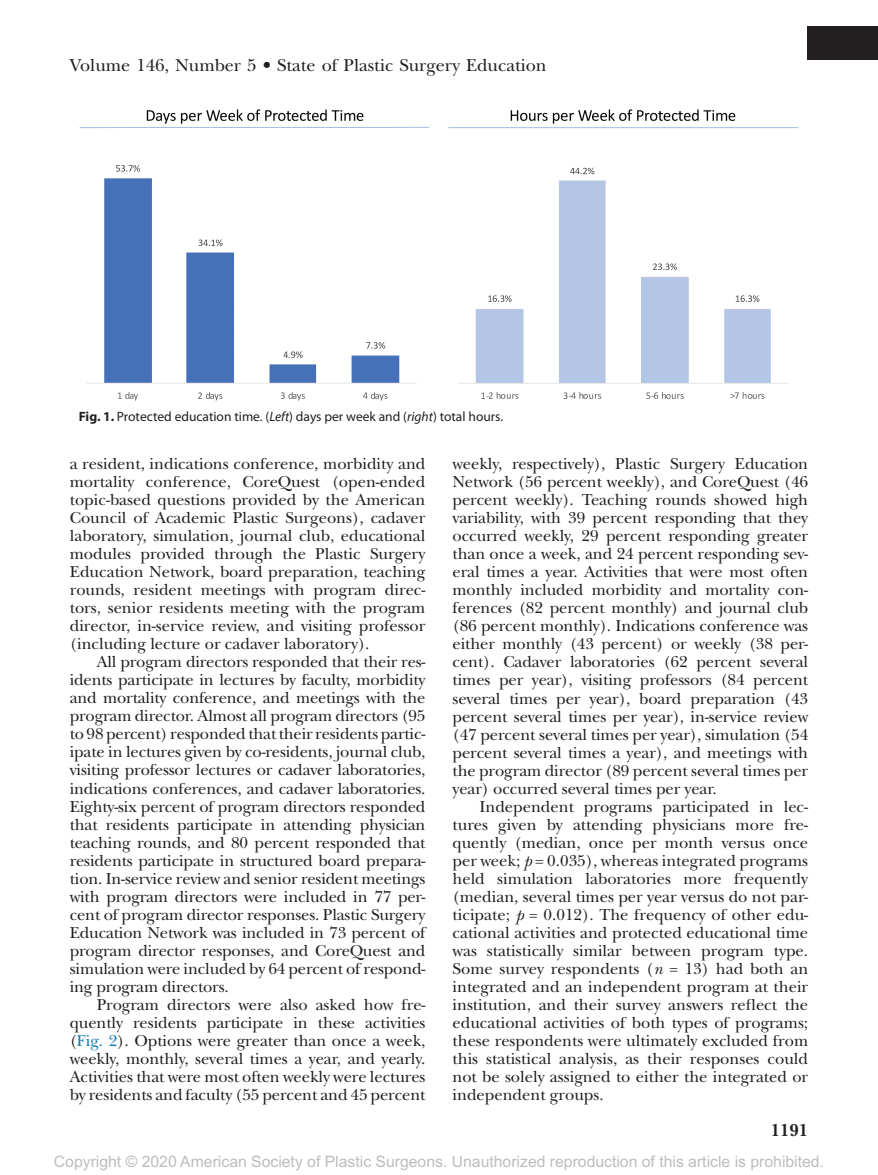
<style>
.page{position:relative;width:878px;height:1175px;background:#fff}
.page>*{position:absolute;margin:0;border:0;box-sizing:border-box;transform-origin:0 0}
.t1{font:18px "New Baskerville";color:#231f20}
.t2{font:700 18px "New Baskerville";color:#231f20}
.t3{font:16.5px/18px "New Baskerville";letter-spacing:-.005em;color:#231f20;text-align:justify}
.t4{font:15.75px "Arial MT Std";color:#bcbdc0}
.t5{font:13.5px "Myriad Pro";color:#231f20}
.s1{font-weight:700}
.s2{font-style:italic}
.s3{color:#0f7eac}
</style>
<div class="page">
<div style="left:807px;top:26px;width:71px;height:33px;background:#231f20"></div>
<img style="left:79px;top:109px;width:720px;height:292px">
<p class="t1" style="left:70px;top:54px;width:478px">Volume 146, Number 5 • State of Plastic Surgery Education</p>
<p class="t5" style="left:79px;top:408px;width:426px"><span class="s1">Fig. 1.</span> Protected education time. (<span class="s2">Left</span>) days per week and (<span class="s2">right</span>) total hours.</p>
<p class="t3" style="left:70px;top:455px;width:357px">a resident, indications conference, morbidity and mortality conference, CoreQuest (open-ended topic-based questions provided by the American Council of Academic Plastic Surgeons), cadaver laboratory, simulation, journal club, educational modules provided through the Plastic Surgery Education Network, board preparation, teaching rounds, resident meetings with program direc&shy;tors, senior residents meeting with the program director, in-service review, and visiting professor (including lecture or cadaver laboratory).</p>
<p class="t3" style="left:70px;top:653px;width:357px;text-indent:27px">All program directors responded that their res&shy;idents participate in lectures by faculty, morbidity and mortality conference, and meetings with the program director. Almost all program directors (95 to 98 percent) responded that their residents partic&shy;ipate in lectures given by co-residents, journal club, visiting professor lectures or cadaver laboratories, indications conferences, and cadaver laboratories.<br>Eighty-six percent of program directors responded that residents participate in attending physician teaching rounds, and 80 percent responded that residents participate in structured board prepara&shy;tion. In-service review and senior resident meetings with program directors were included in 77 per&shy;cent of program director responses. Plastic Surgery Education Network was included in 73 percent of program director responses, and CoreQuest and simulation were included by 64 percent of respond&shy;ing program directors.</p>
<p class="t3" style="left:70px;top:995px;width:357px;text-indent:27px">Program directors were also asked how fre&shy;quently residents participate in these activities (<span class="s3">Fig. 2</span>). Options were greater than once a week, weekly, monthly, several times a year, and yearly.<br>Activities that were most often weekly were lectures by residents and faculty (55 percent and 45 percent</p>
<p class="t3" style="left:452px;top:455px;width:357px">weekly, respectively), Plastic Surgery Education Network (56 percent weekly), and CoreQuest (46 percent weekly). Teaching rounds showed high variability, with 39 percent responding that they occurred weekly, 29 percent responding greater than once a week, and 24 percent responding sev&shy;eral times a year. Activities that were most often monthly included morbidity and mortality con&shy;ferences (82 percent monthly) and journal club (86 percent monthly). Indications conference was either monthly (43 percent) or weekly (38 per&shy;cent). Cadaver laboratories (62 percent several times per year), visiting professors (84 percent several times per year), board preparation (43 percent several times per year), in-service review (47 percent several times per year), simulation (54 percent several times a year), and meetings with the program director (89 percent several times per year) occurred several times per year.</p>
<p class="t3" style="left:452px;top:797px;width:357px;text-indent:27px">Independent programs participated in lec&shy;tures given by attending physicians more fre&shy;quently (median, once per month versus once per week; <span class="s2">p</span> = 0.035), whereas integrated programs held simulation laboratories more frequently (median, several times per year versus do not par&shy;ticipate; <span class="s2">p</span> = 0.012). The frequency of other edu&shy;cational activities and protected educational time was statistically similar between program type.<br>Some survey respondents (<span class="s2">n</span> = 13) had both an integrated and an independent program at their institution, and their survey answers reflect the educational activities of both types of programs; these respondents were ultimately excluded from this statistical analysis, as their responses could not be solely assigned to either the integrated or independent groups.</p>
<p class="t2" style="left:770px;top:1119px;width:39px">1191</p>
<p class="t4" style="left:54px;top:1152px;width:771px">Copyright © 2020 American Society of Plastic Surgeons. Unauthorized reproduction of this article is prohibited.</p>
</div>
